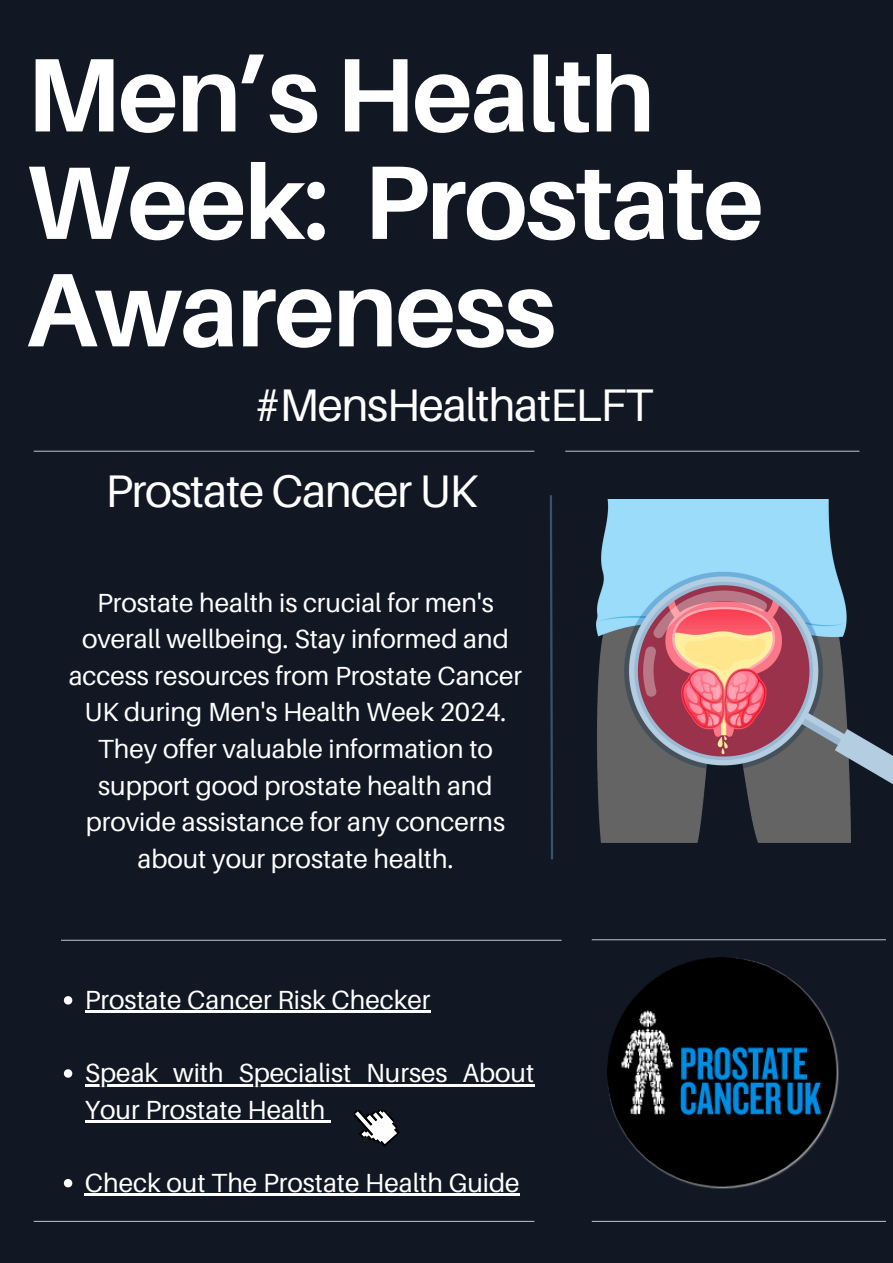
<style>
.page{position:relative;width:893px;height:1263px;background:#121724}
.page>*{position:absolute;margin:0;border:0;box-sizing:border-box;transform-origin:0 0}
.t1{font:700 104.62px/107.4px "Aileron";letter-spacing:-.02em;color:#fff}
.t2{font:45.75px "Aileron";letter-spacing:-.03em;color:#fff}
.t3{font:26.25px/36.6px "Aileron";color:#fff;text-align:center}
</style>
<div class="page">
<hr style="left:565px;top:451px;width:294px;height:1px;background:#a7b5c1">
<hr style="left:592px;top:1221px;width:294px;height:1px;background:#a7b5c1">
<hr style="left:34px;top:451px;width:500px;height:1px;background:#a7b5c1">
<hr style="left:34px;top:1221px;width:500px;height:1px;background:#a7b5c1">
<hr style="left:592px;top:939px;width:294px;height:1px;background:#a7b5c1">
<svg style="left:353px;top:1109px;width:47px;height:38px"></svg>
<svg style="left:549px;top:495px;width:5px;height:365px"></svg>
<hr style="left:61px;top:940px;width:500px;height:1px;background:#a7b5c1">
<img style="left:596px;top:499px;width:297px;height:343px">
<img style="left:607px;top:957px;width:231px;height:231px">
<svg style="left:64px;top:996px;width:8px;height:8px"></svg>
<hr style="left:85px;top:1011px;width:246px;height:2px;background:#fff">
<hr style="left:331px;top:1011px;width:99px;height:2px;background:#fff">
<svg style="left:64px;top:1069px;width:8px;height:9px"></svg>
<hr style="left:85px;top:1084px;width:449px;height:2px;background:#fff">
<hr style="left:85px;top:1120px;width:240px;height:3px;background:#fff">
<svg style="left:325px;top:1120px;width:6px;height:3px"></svg>
<svg style="left:64px;top:1179px;width:8px;height:8px"></svg>
<hr style="left:85px;top:1193px;width:178px;height:3px;background:#fff">
<hr style="left:263px;top:1193px;width:102px;height:3px;background:#fff">
<hr style="left:365px;top:1193px;width:155px;height:3px;background:#fff">
<h2 class="t1" style="left:26px;top:39px;width:739px">Men’s Health<br>Week: Prostate<br>Awareness</h2>
<p class="t2" style="left:254px;top:376px;width:400px">#MensHealthatELFT</p>
<p class="t2" style="left:105px;top:463px;width:373px">Prostate Cancer UK</p>
<p class="t3" style="left:69px;top:584px;width:455px">Prostate health is crucial for men's overall wellbeing. Stay informed and access resources from Prostate Cancer UK during Men's Health Week 2024.<br>They offer valuable information to support good prostate health and provide assistance for any concerns about your prostate health.</p>
<p class="t3" style="left:85px;top:981px;width:347px">Prostate Cancer Risk Checker</p>
<p class="t3" style="left:85px;top:1054px;width:451px;text-align:left">Speak with Specialist Nurses About<br>Your Prostate Health</p>
<p class="t3" style="left:85px;top:1164px;width:436px">Check out The Prostate Health Guide</p>
</div>
